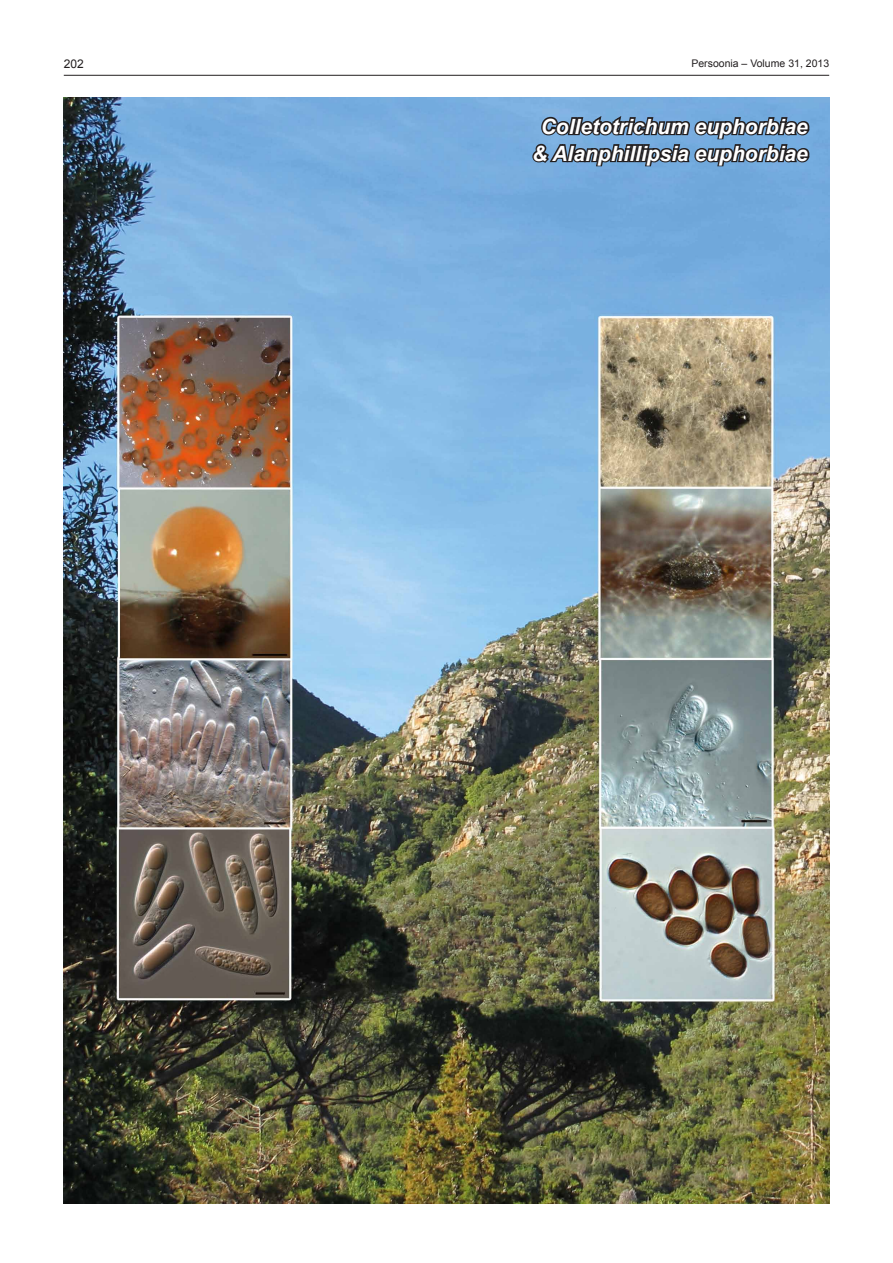
<style>
.page{position:relative;width:893px;height:1263px;background:#fff}
.page>*{position:absolute;margin:0;border:0;box-sizing:border-box;transform-origin:0 0}
.t1{font:italic 700 21px/27px "Arial";color:#fff;text-align:center}
.t2{font:12px "Arial";color:#231f20}
.t3{font:10.5px "Arial";color:#231f20}
</style>
<div class="page">
<hr style="left:64px;top:75px;width:765px;height:1px;background:#231f20">
<img style="left:64px;top:98px;width:765px;height:1105px">
<svg style="left:530px;top:113px;width:282px;height:55px;background:#4e6884"></svg>
<p class="t2" style="left:64px;top:55px;width:22px">202</p>
<p class="t3" style="left:691px;top:56px;width:139px">Persoonia – Volume 31, 2013</p>
<p class="t1" style="left:532px;top:113px;width:277px">Colletotrichum euphorbiae &amp; Alanphillipsia euphorbiae</p>
</div>
